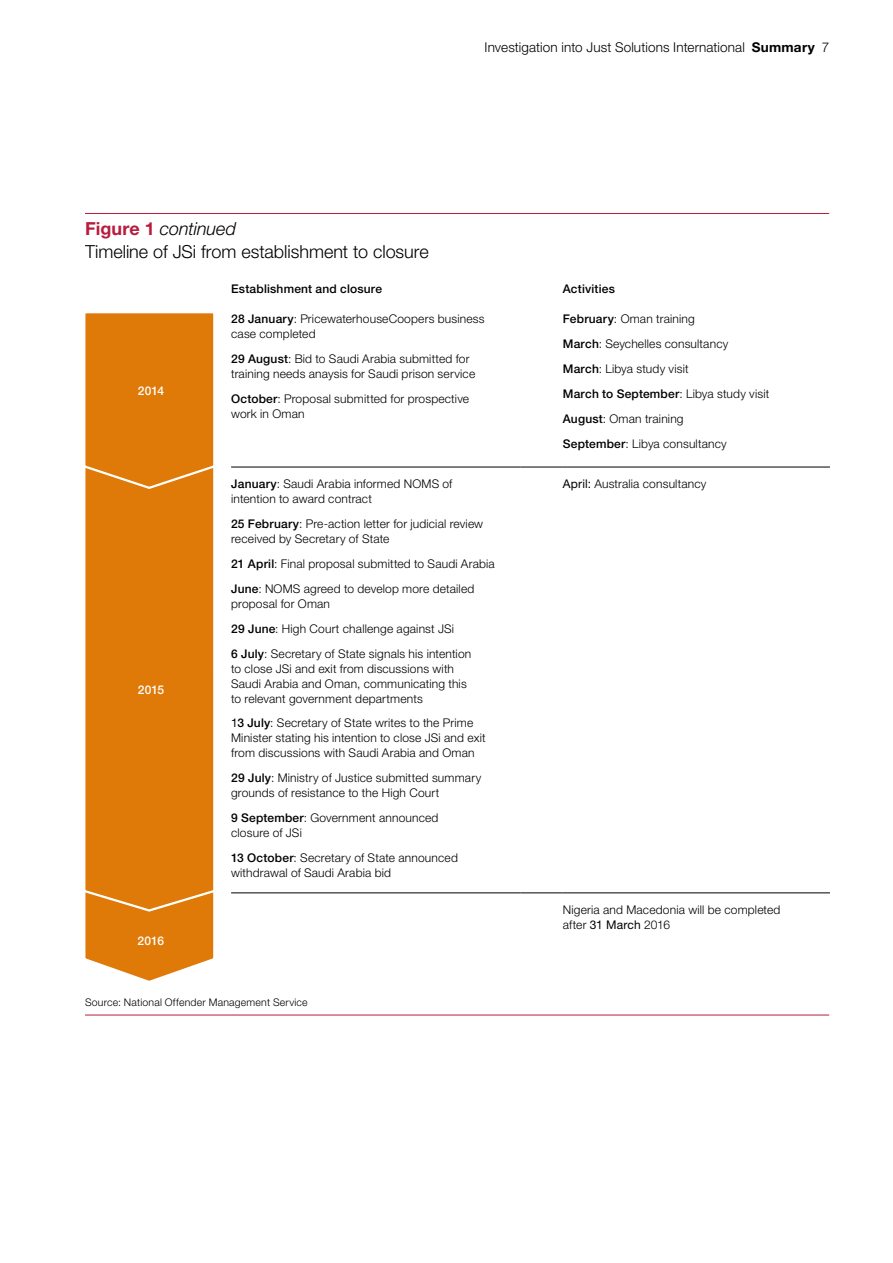
<style>
.page{position:relative;width:893px;height:1263px;background:#fff}
.page>*{position:absolute;margin:0;border:0;box-sizing:border-box;transform-origin:0 0}
.t1{font:300 18px/22.5px "Helvetica Neue LT Std";color:#000}
.t2{font:300 13.5px "Helvetica Neue LT Std";letter-spacing:.01em;color:#000}
.t3{font:300 12px/15px "Helvetica Neue LT Std";letter-spacing:.015em;color:#000}
.t4{font:500 12px "Helvetica Neue LT Std";letter-spacing:.015em;color:#000}
.t5{font:500 12px "Helvetica Neue LT Std";letter-spacing:.005em;color:#fff}
.t6{font:300 10.5px "Helvetica Neue LT Std";letter-spacing:.02em;color:#000}
.s1{font-weight:700}
.s2{font-weight:700;color:#b71c3e}
.s3{font-style:italic}
.s4{font-weight:500}
.s5{font-weight:400}
</style>
<div class="page">
<hr style="left:85px;top:1015px;width:744px;height:1px;background:#b71c3e">
<hr style="left:231px;top:893px;width:289px;height:1px;background:#000">
<hr style="left:520px;top:893px;width:43px;height:1px;background:#000">
<hr style="left:563px;top:893px;width:266px;height:1px;background:#000">
<hr style="left:231px;top:467px;width:289px;height:1px;background:#000">
<hr style="left:520px;top:467px;width:43px;height:1px;background:#000">
<hr style="left:563px;top:467px;width:266px;height:1px;background:#000">
<hr style="left:85px;top:213px;width:744px;height:1px;background:#b71c3e">
<svg style="left:85px;top:913px;width:129px;height:68px"></svg>
<div style="left:85px;top:490px;width:129px;height:423px;background:#df7908"></div>
<div style="left:85px;top:313px;width:129px;height:177px;background:#df7908"></div>
<p class="t2" style="left:485px;top:39px;width:346px">Investigation into Just Solutions International <span class="s1">Summary</span> 7</p>
<h1 class="t1" style="left:85px;top:217px;width:345px"><span class="s2">Figure 1</span> <span class="s3">continued<br></span>Timeline of JSi from establishment to closure</h1>
<p class="t5" style="left:138px;top:383px;width:28px">2014</p>
<p class="t5" style="left:138px;top:683px;width:28px">2015</p>
<p class="t5" style="left:138px;top:933px;width:28px">2016</p>
<p class="t4" style="left:231px;top:282px;width:152px">Establishment and closure</p>
<p class="t4" style="left:563px;top:282px;width:54px">Activities</p>
<p class="t3" style="left:231px;top:311px;width:255px"><span class="s4">28 January</span>: PricewaterhouseCoopers business case completed</p>
<p class="t3" style="left:231px;top:351px;width:246px"><span class="s4">29 August</span>: Bid to Saudi Arabia submitted for training needs anaysis for Saudi prison service</p>
<p class="t3" style="left:231px;top:391px;width:239px"><span class="s4">October</span>: Proposal submitted for prospective work in Oman</p>
<p class="t3" style="left:563px;top:306px;width:208px;line-height:25px"><span class="s4">February</span>: Oman training<br><span class="s4">March</span>: Seychelles consultancy<br><span class="s4">March</span>: Libya study visit<br><span class="s4">March to September</span>: Libya study visit<br><span class="s4">August</span>: Oman training<br><span class="s4">September</span>: Libya consultancy</p>
<p class="t3" style="left:231px;top:476px;width:223px"><span class="s4">January</span>: Saudi Arabia informed NOMS of intention to award contract</p>
<p class="t3" style="left:231px;top:516px;width:254px"><span class="s4">25 February</span>: Pre-action letter for judicial review received by Secretary of State</p>
<p class="t3" style="left:231px;top:551px;width:265px;line-height:25px"><span class="s4">21 April</span>: Final proposal submitted to Saudi Arabia<br><span class="s4">June</span>: NOMS agreed to develop more detailed</p>
<p class="t3" style="left:231px;top:591px;width:242px;line-height:25px">proposal for Oman<br><span class="s4">29 June</span>: High Court challenge against JSi<br><span class="s4">6 July</span>: Secretary of State signals his intention</p>
<p class="t3" style="left:231px;top:661px;width:237px">to close JSi and exit from discussions with<br>Saudi Arabia and Oman, communicating this to relevant government departments</p>
<p class="t3" style="left:231px;top:715px;width:256px"><span class="s5">1</span><span class="s4">3 July</span>: Secretary of State writes to the Prime<br>Minister stating his intention to close JSi and exit from discussions with Saudi Arabia and Oman</p>
<p class="t3" style="left:231px;top:770px;width:252px"><span class="s4">29 July</span>: Ministry of Justice submitted summary grounds of resistance to the High Court</p>
<p class="t3" style="left:231px;top:810px;width:209px"><span class="s4">9 September</span>: Government announced closure of JSi</p>
<p class="t3" style="left:231px;top:850px;width:228px"><span class="s4">13 October</span>: Secretary of State announced withdrawal of Saudi Arabia bid</p>
<p class="t3" style="left:563px;top:476px;width:145px"><span class="s5">April:</span> Australia consultancy</p>
<p class="t3" style="left:563px;top:902px;width:219px">Nigeria and Macedonia will be completed after <span class="s5">31 March</span> 2016</p>
<p class="t6" style="left:85px;top:996px;width:224px">Source: National Offender Management Service</p>
</div>
